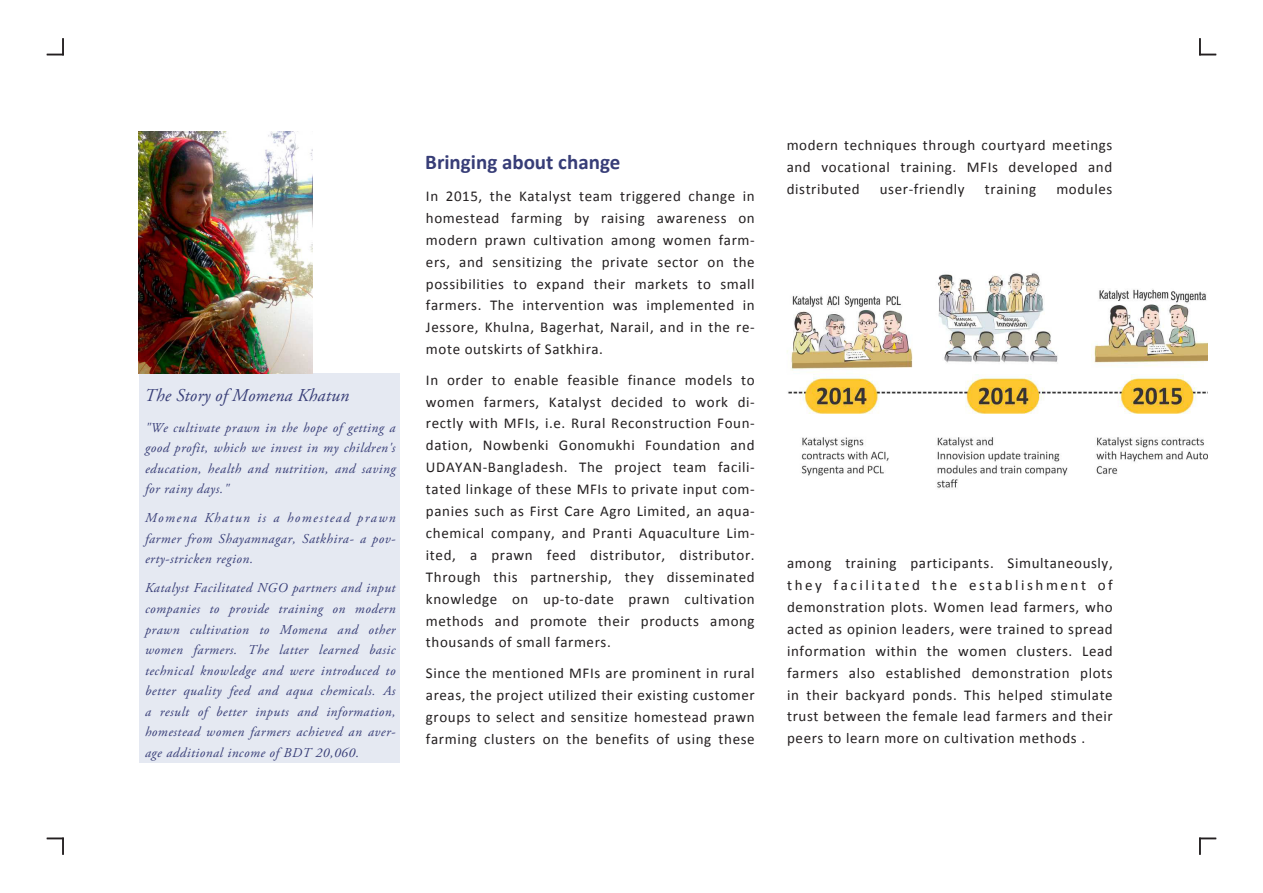
<style>
.page{position:relative;width:1263px;height:893px;background:#fff}
.page>*{position:absolute;margin:0;border:0;box-sizing:border-box;transform-origin:0 0}
.t1{font:700 21px "Calibri";color:#373d77}
.t2{font:italic 18px "Adobe Garamond Pro";letter-spacing:.01em;color:#373d77}
.t3{font:15px/21.9px "Calibri";letter-spacing:.04em;color:#231f20;text-align:justify}
.t4{font:italic 13.5px/20.5px "Adobe Garamond Pro";letter-spacing:.04em;color:#373d77;text-align:justify}
</style>
<div class="page">
<div style="left:139px;top:373px;width:260px;height:390px;background:#e5e9f2"></div>
<svg style="left:47px;top:38px;width:17px;height:17px"></svg>
<svg style="left:47px;top:838px;width:17px;height:17px"></svg>
<svg style="left:1199px;top:38px;width:17px;height:17px"></svg>
<svg style="left:1199px;top:838px;width:17px;height:17px"></svg>
<img style="left:138px;top:132px;width:175px;height:241px">
<img style="left:787px;top:273px;width:421px;height:217px">
<p class="t2" style="left:145px;top:385px;width:206px">The Story of Momena Khatun</p>
<p class="t4" style="left:145px;top:417px;width:252px">"We cultivate prawn in the hope of getting a good profit, which we invest in my children's education, health and nutrition, and saving for rainy days."</p>
<p class="t4" style="left:145px;top:508px;width:252px">Momena Khatun is a homestead prawn farmer from Shayamnagar, Satkhira- a pov&shy;erty-stricken region.</p>
<p class="t4" style="left:145px;top:578px;width:252px">Katalyst Facilitated NGO partners and input companies to provide training on modern prawn cultivation to Momena and other women farmers. The latter learned basic technical knowledge and were introduced to better quality feed and aqua chemicals. As a result of better inputs and information, homestead women farmers achieved an aver&shy;age additional income of BDT 20,060.</p>
<p class="t1" style="left:425px;top:149px;width:197px">Bringing about change</p>
<p class="t3" style="left:426px;top:185px;width:330px">In 2015, the Katalyst team triggered change in homestead farming by raising awareness on modern prawn cultivation among women farm&shy;ers, and sensitizing the private sector on the possibilities to expand their markets to small farmers. The intervention was implemented in Jessore, Khulna, Bagerhat, Narail, and in the re&shy;mote outskirts of Satkhira.</p>
<p class="t3" style="left:426px;top:369px;width:330px">In order to enable feasible finance models to women farmers, Katalyst decided to work di&shy;rectly with MFIs, i.e. Rural Reconstruction Foun&shy;dation, Nowbenki Gonomukhi Foundation and UDAYAN-Bangladesh. The project team facili&shy;tated linkage of these MFIs to private input com&shy;panies such as First Care Agro Limited, an aqua&shy;chemical company, and Pranti Aquaculture Lim&shy;ited, a prawn feed distributor, distributor.<br>Through this partnership, they disseminated knowledge on up-to-date prawn cultivation methods and promote their products among thousands of small farmers.</p>
<p class="t3" style="left:426px;top:662px;width:330px">Since the mentioned MFIs are prominent in rural areas, the project utilized their existing customer groups to select and sensitize homestead prawn farming clusters on the benefits of using these</p>
<p class="t3" style="left:787px;top:134px;width:327px">modern techniques through courtyard meetings and vocational training. MFIs developed and distributed</p>
<p class="t3" style="left:880px;top:178px;width:86px">user-friendly</p>
<p class="t3" style="left:985px;top:178px;width:53px">training</p>
<p class="t3" style="left:1056px;top:178px;width:58px">modules</p>
<p class="t3" style="left:787px;top:552px;width:327px">among training participants. Simultaneously, they facilitated the establishment of demonstration plots. Women lead farmers, who acted as opinion leaders, were trained to spread information within the women clusters. Lead farmers also established demonstration plots in their backyard ponds. This helped stimulate trust between the female lead farmers and their peers to learn more on cultivation methods .</p>
</div>
